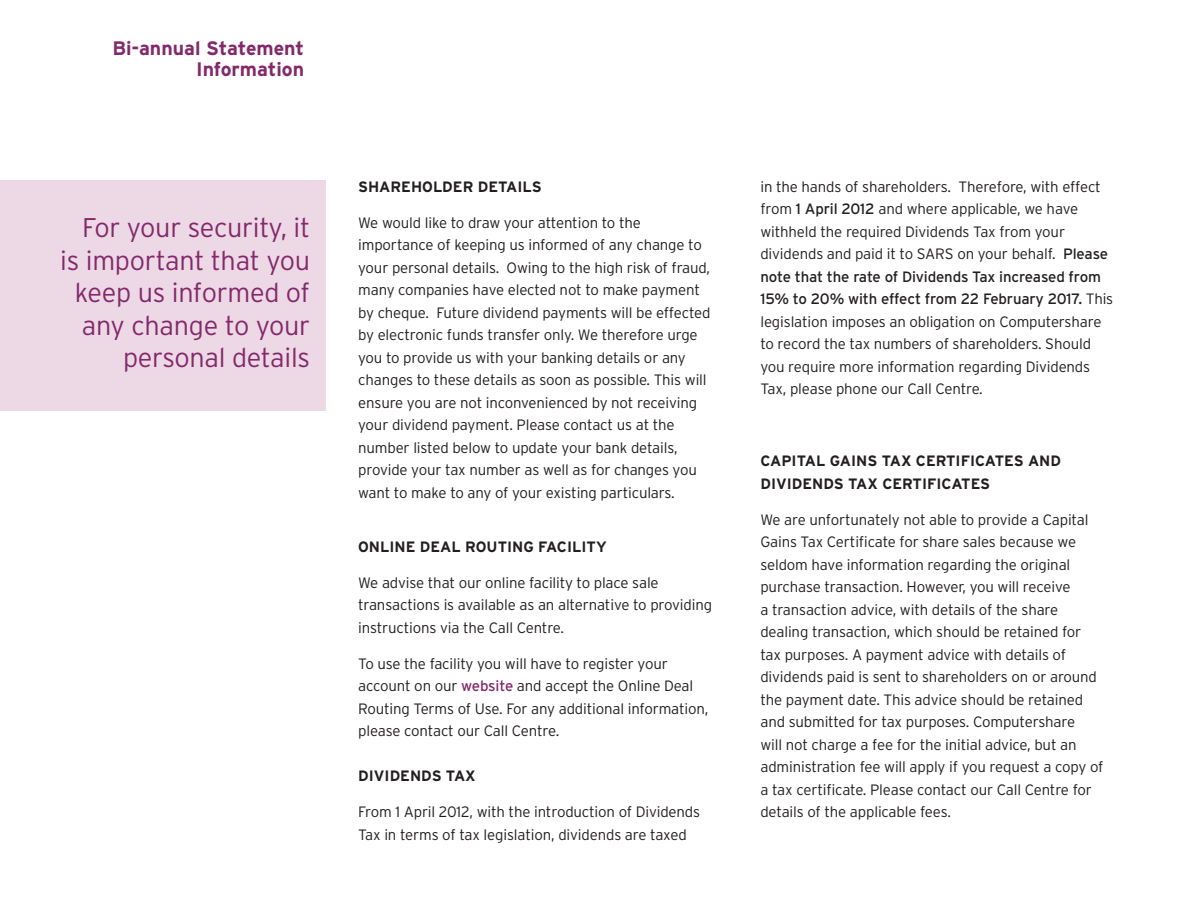
<style>
.page{position:relative;width:1188px;height:918px;background:#fff}
.page>*{position:absolute;margin:0;border:0;box-sizing:border-box;transform-origin:0 0}
.Body_Copy{font:300 27px/32.4px "Interstate";letter-spacing:-.01em;color:#83296b;text-align:right}
.Page_Title{font:700 19.5px/21px "Interstate";color:#83296b;text-align:right}
.Body_Copy-2{font:300 15px/22.5px "Interstate";letter-spacing:-.01em;color:#231f20}
.Subhead{font:700 15px/22.5px "Interstate";color:#231f20}
.Body_Copy-3{font:700 15px "Interstate";color:#231f20}
.s1{font-weight:400;color:#83296b}
.s2{font-weight:400}
</style>
<div class="page">
<div style="left:0;top:180px;width:326px;height:230px;background:#edd9e5"></div>
<p class="Page_Title" style="left:112px;top:37px;width:193px">Bi-annual Statement<br>Information</p>
<p class="Body_Copy" style="left:60px;top:212px;width:251px">For your security, it is important that you keep us informed of any change to your personal details</p>
<p class="Subhead" style="left:358px;top:175px;width:185px">SHAREHOLDER DETAILS</p>
<p class="Body_Copy-2" style="left:358px;top:211px;width:354px">We would like to draw your attention to the importance of keeping us informed of any change to your personal details. Owing to the high risk of fraud, many companies have elected not to make payment by cheque. Future dividend payments will be effected by electronic funds transfer only. We therefore urge you to provide us with your banking details or any changes to these details as soon as possible. This will ensure you are not inconvenienced by not receiving your dividend payment. Please contact us at the number listed below to update your bank details, provide your tax number as well as for changes you want to make to any of your existing particulars.</p>
<p class="Subhead" style="left:358px;top:535px;width:250px">ONLINE DEAL ROUTING FACILITY</p>
<p class="Body_Copy-2" style="left:358px;top:571px;width:355px">We advise that our online facility to place sale transactions is available as an alternative to providing instructions via the Call Centre.</p>
<p class="Body_Copy-2" style="left:358px;top:652px;width:352px">To use the facility you will have to register your account on our <span class="s1">website</span> and accept the Online Deal Routing Terms of Use. For any additional information, please contact our Call Centre.</p>
<p class="Body_Copy-3" style="left:358px;top:768px;width:119px">DIVIDENDS TAX</p>
<p class="Body_Copy-2" style="left:358px;top:801px;width:343px">From 1 April 2012, with the introduction of Dividends<br>Tax in terms of tax legislation, dividends are taxed</p>
<p class="Body_Copy-2" style="left:760px;top:175px;width:354px">in the hands of shareholders. Therefore, with effect from <span class="s2">1 April 2012</span> and where applicable, we have withheld the required Dividends Tax from your dividends and paid it to SARS on your behalf. <span class="s2">Please note that the rate of Dividends Tax increased from 15% to 20% with effect from 22 February 2017.</span> This legislation imposes an obligation on Computershare to record the tax numbers of shareholders. Should you require more information regarding Dividends Tax, please phone our Call Centre.</p>
<p class="Subhead" style="left:760px;top:450px;width:302px">CAPITAL GAINS TAX CERTIFICATES AND<br>DIVIDENDS TAX CERTIFICATES</p>
<p class="Body_Copy-2" style="left:760px;top:508px;width:345px">We are unfortunately not able to provide a Capital Gains Tax Certificate for share sales because we seldom have information regarding the original purchase transaction. However, you will receive<br>a transaction advice, with details of the share dealing transaction, which should be retained for tax purposes. A payment advice with details of dividends paid is sent to shareholders on or around the payment date. This advice should be retained and submitted for tax purposes. Computershare<br>will not charge a fee for the initial advice, but an administration fee will apply if you request a copy of a tax certificate. Please contact our Call Centre for details of the applicable fees.</p>
</div>
